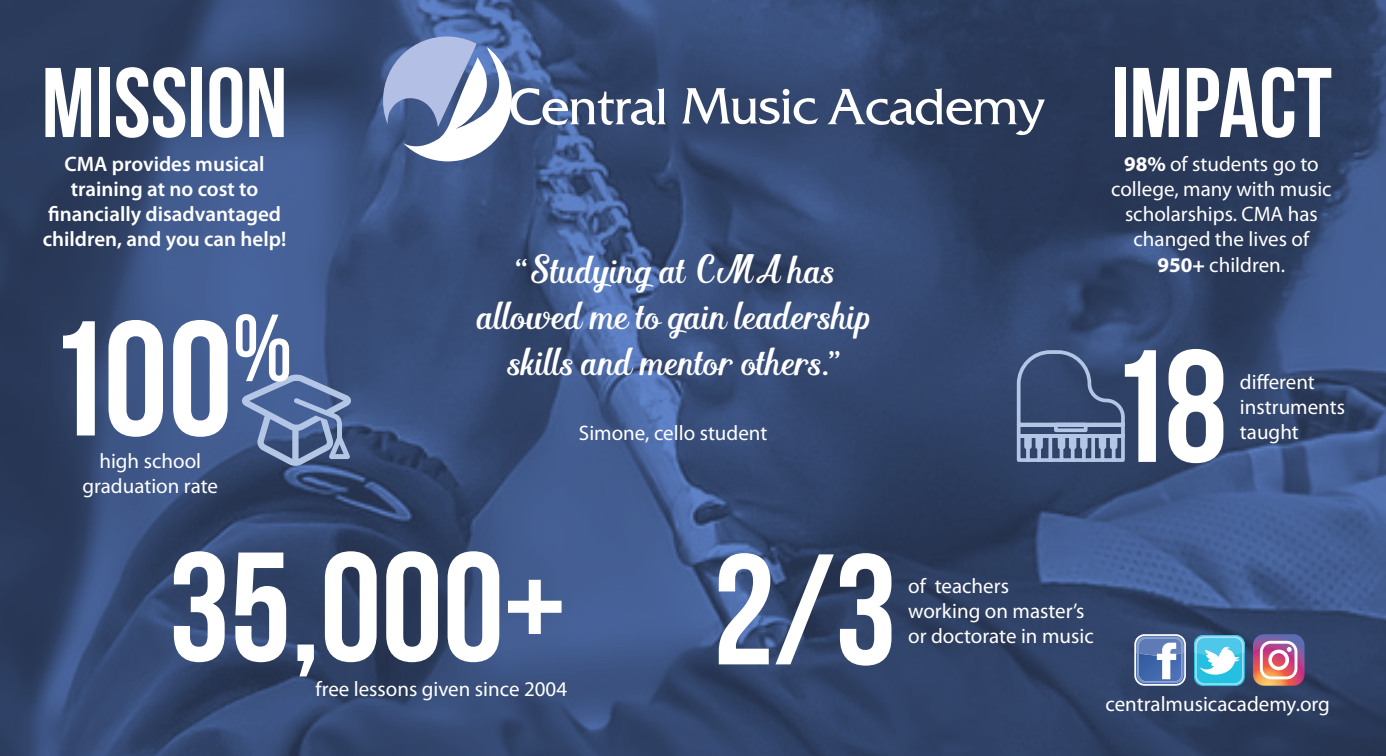
<style>
.page{position:relative;width:1386px;height:756px;background:#fff}
.page>*{position:absolute;margin:0;border:0;box-sizing:border-box;transform-origin:0 0}
.t1{font:700 98.7px "Bebas Neue";color:#fff}
.t2{font:38.5px/46.2px "Shintia Script";letter-spacing:.015em;color:#fff;text-align:center}
.t3{font:21px/25.2px "Myriad Pro";color:#fff}
.BODY{font:600 21px/25.2px "Myriad Pro";color:#fff;text-align:center}
.s1{font-weight:700}
</style>
<div class="page">
<img style="left:0;top:0;width:1386px;height:756px">
<svg style="left:1134px;top:634px;width:52px;height:52px"></svg>
<svg style="left:1194px;top:635px;width:51px;height:50px"></svg>
<svg style="left:1253px;top:634px;width:52px;height:52px"></svg>
<svg style="left:174px;top:551px;width:388px;height:125px"></svg>
<svg style="left:1015px;top:348px;width:208px;height:116px"></svg>
<svg style="left:719px;top:553px;width:172px;height:113px"></svg>
<svg style="left:63px;top:314px;width:288px;height:152px"></svg>
<svg style="left:382px;top:33px;width:284px;height:128px"></svg>
<svg style="left:682px;top:88px;width:136px;height:36px"></svg>
<svg style="left:827px;top:88px;width:218px;height:47px"></svg>
<p class="t1" style="left:42px;top:49px;width:247px">MISSION</p>
<p class="t1" style="left:1111px;top:49px;width:223px">IMPACT</p>
<p class="BODY" style="left:43px;top:151px;width:245px">CMA provides musical training at no cost to financially disadvantaged children, and you can help!</p>
<p class="t3" style="left:1111px;top:151px;width:222px;text-align:center"><span class="s1">98%</span> of students go to college, many with music scholarships. CMA has changed the lives of<br><span class="s1">950+</span> children.</p>
<p class="t2" style="left:477px;top:245px;width:394px">“Studying at CMA has allowed me to gain leadership skills and mentor others."</p>
<p class="t3" style="left:1240px;top:369px;width:76px">different</p>
<p class="t3" style="left:1240px;top:394px;width:107px">instruments taught</p>
<p class="t3" style="left:579px;top:420px;width:190px">Simone, cello student</p>
<p class="t3" style="left:82px;top:448px;width:137px;text-align:center">high school graduation rate</p>
<p class="t3" style="left:316px;top:676px;width:253px">free lessons given since 2004</p>
<p class="t3" style="left:908px;top:573px;width:102px">of teachers</p>
<p class="t3" style="left:908px;top:598px;width:187px">working on master’s or doctorate in music</p>
<p class="t3" style="left:1105px;top:691px;width:226px">centralmusicacademy.org</p>
</div>
